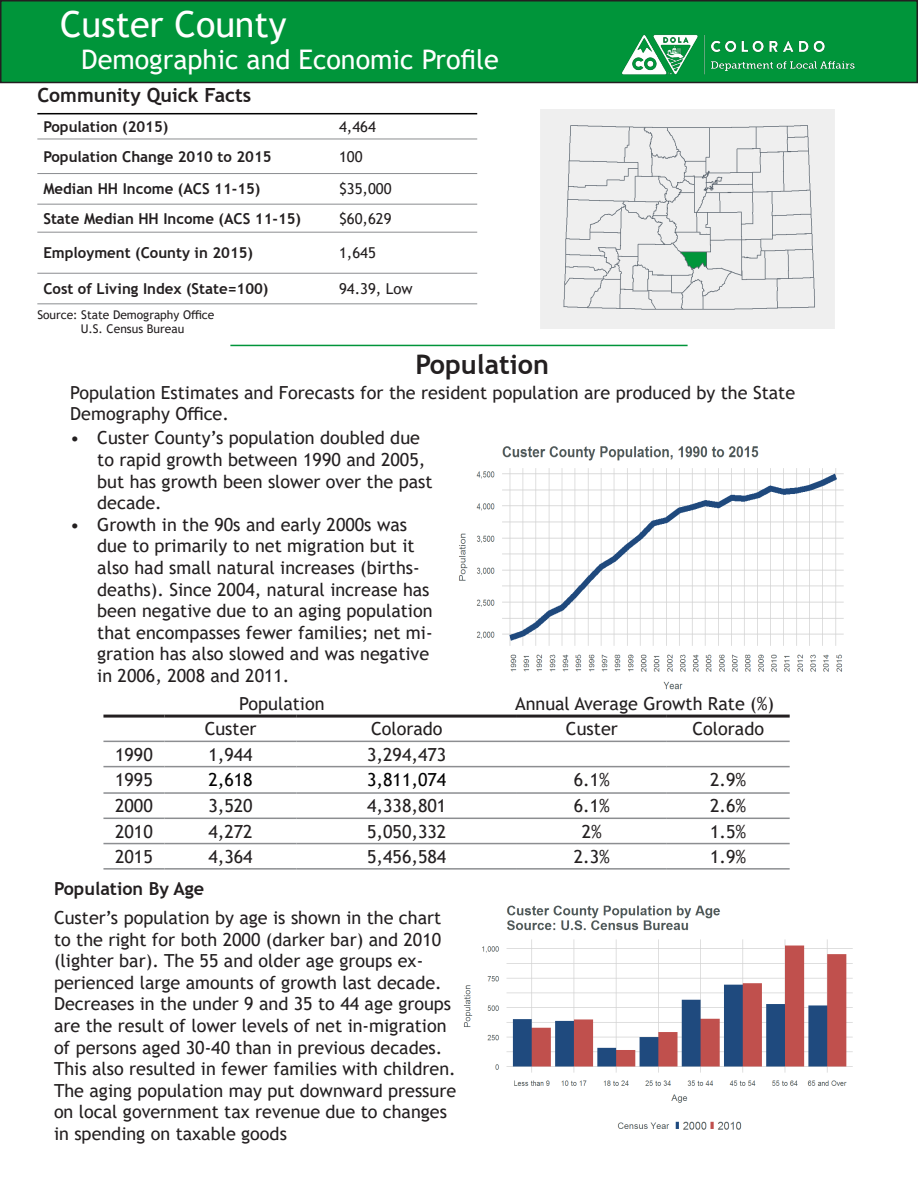
<style>
.page{position:relative;width:918px;height:1188px;background:#fff}
.page>*{position:absolute;margin:0;border:0;box-sizing:border-box;transform-origin:0 0}
.t1{font:36px "Trebuchet MS";color:#fff}
.t2{font:27px "Trebuchet MS";color:#fff}
.t3{font:700 27px "Trebuchet MS";color:#231f20}
.t4{font:700 19.5px "Trebuchet MS";color:#231f20}
.t5{font:18px/21.6px "Trebuchet MS";color:#231f20}
.t6{font:700 18px "Trebuchet MS";color:#231f20}
.t7{font:18px "Trebuchet MS";color:#000}
.t8{font:700 15px "Trebuchet MS";color:#231f20}
.t9{font:15px "Trebuchet MS";color:#231f20}
.t10{font:12px "Trebuchet MS";color:#231f20}
</style>
<div class="page">
<div style="left:1px;top:1px;width:916px;height:81px;background:#00953a"></div>
<div style="left:0;top:0;width:918px;height:83px;border:2px solid #231f20"></div>
<img style="left:622px;top:34px;width:233px;height:41px">
<hr style="left:37px;top:113px;width:296px;height:1px;background:#000">
<hr style="left:333px;top:113px;width:144px;height:1px;background:#000">
<hr style="left:37px;top:139px;width:296px;height:1px;background:#8b8d90">
<hr style="left:333px;top:139px;width:144px;height:1px;background:#8b8d90">
<hr style="left:37px;top:173px;width:296px;height:1px;background:#8b8d90">
<hr style="left:37px;top:204px;width:296px;height:1px;background:#8b8d90">
<hr style="left:37px;top:232px;width:296px;height:1px;background:#8b8d90">
<hr style="left:37px;top:273px;width:296px;height:1px;background:#8b8d90">
<hr style="left:37px;top:303px;width:296px;height:1px;background:#8b8d90">
<hr style="left:333px;top:173px;width:144px;height:1px;background:#8b8d90">
<hr style="left:333px;top:204px;width:144px;height:1px;background:#8b8d90">
<hr style="left:333px;top:232px;width:144px;height:1px;background:#8b8d90">
<hr style="left:333px;top:273px;width:144px;height:1px;background:#8b8d90">
<hr style="left:333px;top:303px;width:144px;height:1px;background:#8b8d90">
<hr style="left:230px;top:345px;width:458px;height:1px;background:#00953a">
<img style="left:458px;top:446px;width:386px;height:244px">
<hr style="left:103px;top:715px;width:61px;height:3px;background:#231f20">
<hr style="left:164px;top:715px;width:133px;height:3px;background:#231f20">
<hr style="left:297px;top:715px;width:220px;height:3px;background:#231f20">
<hr style="left:517px;top:715px;width:150px;height:3px;background:#231f20">
<hr style="left:667px;top:715px;width:123px;height:3px;background:#231f20">
<hr style="left:103px;top:741px;width:61px;height:1px;background:#8c8e91">
<hr style="left:164px;top:741px;width:133px;height:1px;background:#8c8e91">
<hr style="left:297px;top:741px;width:220px;height:1px;background:#8c8e91">
<hr style="left:517px;top:741px;width:150px;height:1px;background:#8c8e91">
<hr style="left:667px;top:741px;width:123px;height:1px;background:#8c8e91">
<hr style="left:103px;top:766px;width:61px;height:1px;background:#8c8e91">
<hr style="left:164px;top:766px;width:133px;height:1px;background:#8c8e91">
<hr style="left:297px;top:766px;width:220px;height:1px;background:#8c8e91">
<hr style="left:517px;top:766px;width:150px;height:1px;background:#8c8e91">
<hr style="left:667px;top:766px;width:123px;height:1px;background:#8c8e91">
<hr style="left:103px;top:792px;width:61px;height:2px;background:#8c8e91">
<hr style="left:164px;top:792px;width:133px;height:2px;background:#8c8e91">
<hr style="left:297px;top:792px;width:220px;height:2px;background:#8c8e91">
<hr style="left:517px;top:792px;width:150px;height:2px;background:#8c8e91">
<hr style="left:667px;top:792px;width:123px;height:2px;background:#8c8e91">
<hr style="left:103px;top:818px;width:61px;height:1px;background:#8c8e91">
<hr style="left:164px;top:818px;width:133px;height:1px;background:#8c8e91">
<hr style="left:297px;top:818px;width:220px;height:1px;background:#8c8e91">
<hr style="left:517px;top:818px;width:150px;height:1px;background:#8c8e91">
<hr style="left:667px;top:818px;width:123px;height:1px;background:#8c8e91">
<hr style="left:103px;top:843px;width:61px;height:1px;background:#8c8e91">
<hr style="left:164px;top:843px;width:133px;height:1px;background:#8c8e91">
<hr style="left:297px;top:843px;width:220px;height:1px;background:#8c8e91">
<hr style="left:517px;top:843px;width:150px;height:1px;background:#8c8e91">
<hr style="left:667px;top:843px;width:123px;height:1px;background:#8c8e91">
<hr style="left:103px;top:868px;width:61px;height:2px;background:#8c8e91">
<hr style="left:164px;top:868px;width:133px;height:2px;background:#8c8e91">
<hr style="left:297px;top:868px;width:220px;height:2px;background:#8c8e91">
<hr style="left:517px;top:868px;width:150px;height:2px;background:#8c8e91">
<hr style="left:667px;top:868px;width:123px;height:2px;background:#8c8e91">
<img style="left:463px;top:905px;width:390px;height:225px">
<img style="left:540px;top:109px;width:295px;height:220px">
<p class="t1" style="left:60px;top:2px;width:228px">Custer County</p>
<p class="t2" style="left:81px;top:42px;width:419px">Demographic and Economic Profile</p>
<p class="t4" style="left:37px;top:83px;width:216px">Community Quick Facts</p>
<p class="t8" style="left:43px;top:117px;width:127px">Population (2015)</p>
<p class="t9" style="left:339px;top:117px;width:38px">4,464</p>
<p class="t8" style="left:43px;top:147px;width:230px">Population Change 2010 to 2015</p>
<p class="t9" style="left:339px;top:147px;width:25px">100</p>
<p class="t8" style="left:43px;top:180px;width:219px">Median HH Income (ACS 11-15)</p>
<p class="t9" style="left:339px;top:180px;width:54px">$35,000</p>
<p class="t8" style="left:43px;top:209px;width:259px">State Median HH Income (ACS 11-15)</p>
<p class="t9" style="left:339px;top:209px;width:54px">$60,629</p>
<p class="t8" style="left:43px;top:244px;width:211px">Employment (County in 2015)</p>
<p class="t9" style="left:339px;top:243px;width:38px">1,645</p>
<p class="t8" style="left:43px;top:279px;width:227px">Cost of Living Index (State=100)</p>
<p class="t9" style="left:339px;top:279px;width:75px">94.39, Low</p>
<p class="t10" style="left:37px;top:307px;width:179px">Source: State Demography Office</p>
<p class="t10" style="left:81px;top:321px;width:105px">U.S. Census Bureau</p>
<p class="t3" style="left:415px;top:347px;width:135px">Population</p>
<p class="t5" style="left:70px;top:382px;width:726px">Population Estimates and Forecasts for the resident population are produced by the State<br>Demography Office.</p>
<p class="t5" style="left:97px;top:427px;width:337px;text-indent:-27px">• Custer County’s population doubled due to rapid growth between 1990 and 2005, but has growth been slower over the past decade.</p>
<p class="t5" style="left:97px;top:513px;width:337px;text-indent:-27px">• Growth in the 90s and early 2000s was due to primarily to net migration but it also had small natural increases (births&shy;deaths). Since 2004, natural increase has been negative due to an aging population that encompasses fewer families; net mi&shy;gration has also slowed and was negative in 2006, 2008 and 2011.</p>
<p class="t5" style="left:239px;top:693px;width:87px">Population</p>
<p class="t5" style="left:515px;top:693px;width:261px">Annual Average Growth Rate (%)</p>
<p class="t5" style="left:205px;top:718px;width:53px">Custer</p>
<p class="t5" style="left:371px;top:718px;width:73px">Colorado</p>
<p class="t5" style="left:566px;top:718px;width:53px">Custer</p>
<p class="t5" style="left:693px;top:718px;width:73px">Colorado</p>
<p class="t5" style="left:115px;top:743px;width:39px">1990</p>
<p class="t5" style="left:208px;top:743px;width:46px">1,944</p>
<p class="t5" style="left:367px;top:743px;width:81px">3,294,473</p>
<p class="t5" style="left:115px;top:769px;width:39px">1995</p>
<p class="t7" style="left:208px;top:768px;width:46px">2,618</p>
<p class="t7" style="left:367px;top:768px;width:81px">3,811,074</p>
<p class="t5" style="left:574px;top:769px;width:38px">6.1%</p>
<p class="t5" style="left:710px;top:769px;width:38px">2.9%</p>
<p class="t5" style="left:115px;top:795px;width:39px">2000</p>
<p class="t5" style="left:208px;top:795px;width:46px">3,520</p>
<p class="t5" style="left:367px;top:795px;width:81px">4,338,801</p>
<p class="t5" style="left:574px;top:795px;width:38px">6.1%</p>
<p class="t5" style="left:710px;top:795px;width:38px">2.6%</p>
<p class="t5" style="left:115px;top:820px;width:39px">2010</p>
<p class="t5" style="left:208px;top:820px;width:46px">4,272</p>
<p class="t5" style="left:367px;top:820px;width:81px">5,050,332</p>
<p class="t5" style="left:582px;top:820px;width:22px">2%</p>
<p class="t5" style="left:710px;top:820px;width:38px">1.5%</p>
<p class="t5" style="left:115px;top:846px;width:39px">2015</p>
<p class="t5" style="left:208px;top:846px;width:46px">4,364</p>
<p class="t5" style="left:367px;top:846px;width:81px">5,456,584</p>
<p class="t5" style="left:574px;top:846px;width:38px">2.3%</p>
<p class="t5" style="left:710px;top:846px;width:38px">1.9%</p>
<p class="t6" style="left:54px;top:878px;width:152px">Population By Age</p>
<p class="t5" style="left:54px;top:907px;width:404px">Custer’s population by age is shown in the chart to the right for both 2000 (darker bar) and 2010 (lighter bar). The 55 and older age groups ex&shy;perienced large amounts of growth last decade.<br>Decreases in the under 9 and 35 to 44 age groups are the result of lower levels of net in-migration of persons aged 30-40 than in previous decades.<br>This also resulted in fewer families with children.<br>The aging population may put downward pressure on local government tax revenue due to changes in spending on taxable goods</p>
</div>
